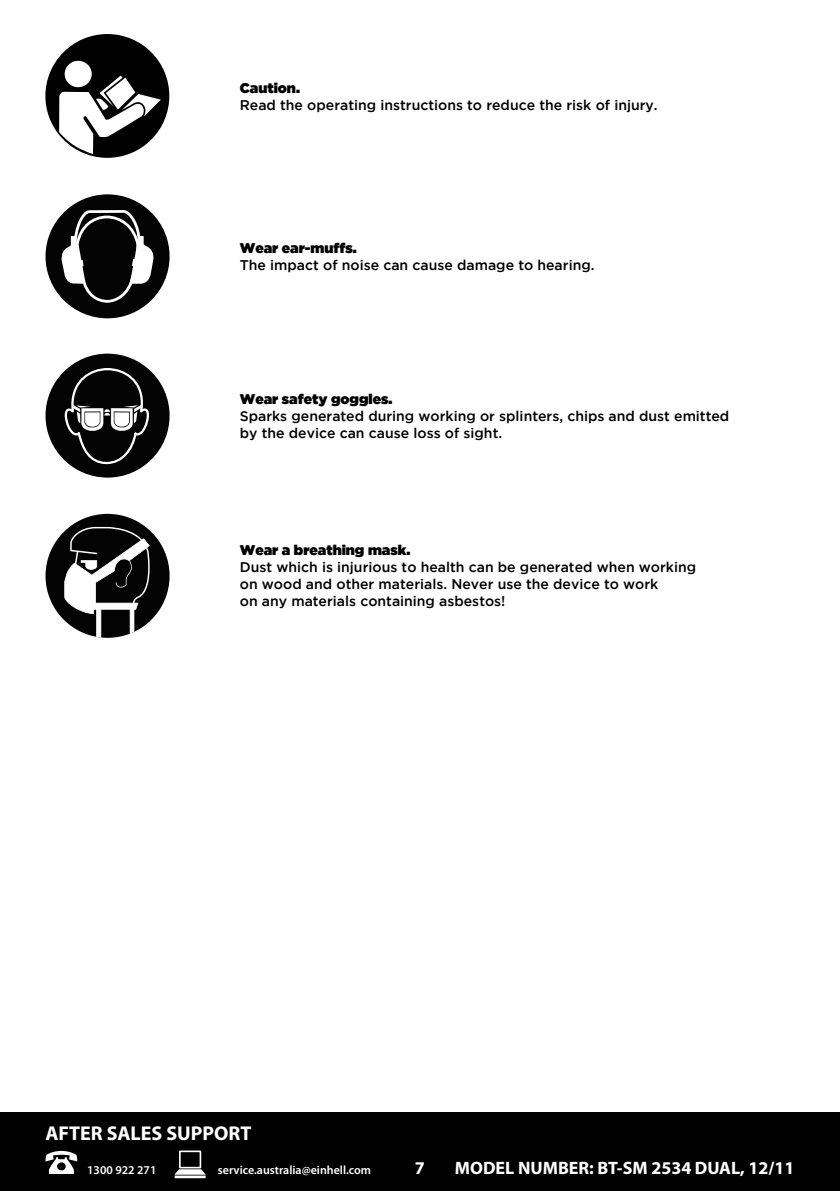
<style>
.page{position:relative;width:840px;height:1191px;background:#fff}
.page>*{position:absolute;margin:0;border:0;box-sizing:border-box;transform-origin:0 0}
.t1{font:700 20px "Myriad Pro";color:#fff}
.t2{font:700 18px "Myriad Pro";color:#fff}
.t3{font:500 14px/17px "Gotham";color:#000}
.t4{font:14px "Gotham Ultra";color:#000}
.t5{font:600 12px "Myriad Pro";color:#fff}
</style>
<div class="page">
<div style="left:0;top:1112px;width:839px;height:79px;background:#000"></div>
<svg style="left:174px;top:1150px;width:32px;height:28px"></svg>
<svg style="left:45px;top:1150px;width:32px;height:24px"></svg>
<svg style="left:45px;top:34px;width:124px;height:124px"></svg>
<svg style="left:45px;top:514px;width:124px;height:124px"></svg>
<svg style="left:45px;top:353px;width:124px;height:124px"></svg>
<svg style="left:45px;top:194px;width:124px;height:124px"></svg>
<p class="t4" style="left:240px;top:79px;width:62px">Caution.</p>
<p class="t3" style="left:240px;top:96px;width:419px">Read the operating instructions to reduce the risk of injury.</p>
<p class="t4" style="left:240px;top:240px;width:118px">Wear ear-muffs.</p>
<p class="t3" style="left:240px;top:256px;width:356px">The impact of noise can cause damage to hearing.</p>
<p class="t4" style="left:240px;top:390px;width:154px">Wear safety goggles.</p>
<p class="t3" style="left:240px;top:407px;width:490px">Sparks generated during working or splinters, chips and dust emitted by the device can cause loss of sight.</p>
<p class="t4" style="left:240px;top:542px;width:172px">Wear a breathing mask.</p>
<p class="t3" style="left:240px;top:558px;width:457px">Dust which is injurious to health can be generated when working on wood and other materials. Never use the device to work<br>on any materials containing asbestos!</p>
<h1 class="t1" style="left:45px;top:1120px;width:207px">AFTER SALES SUPPORT</h1>
<p class="t5" style="left:87px;top:1162px;width:71px">1300 922 271</p>
<p class="t5" style="left:218px;top:1162px;width:155px">service.australia@einhell.com</p>
<p class="t2" style="left:415px;top:1156px;width:11px">7</p>
<p class="t2" style="left:454px;top:1156px;width:341px">MODEL NUMBER: BT-SM 2534 DUAL, 12/11</p>
</div>
